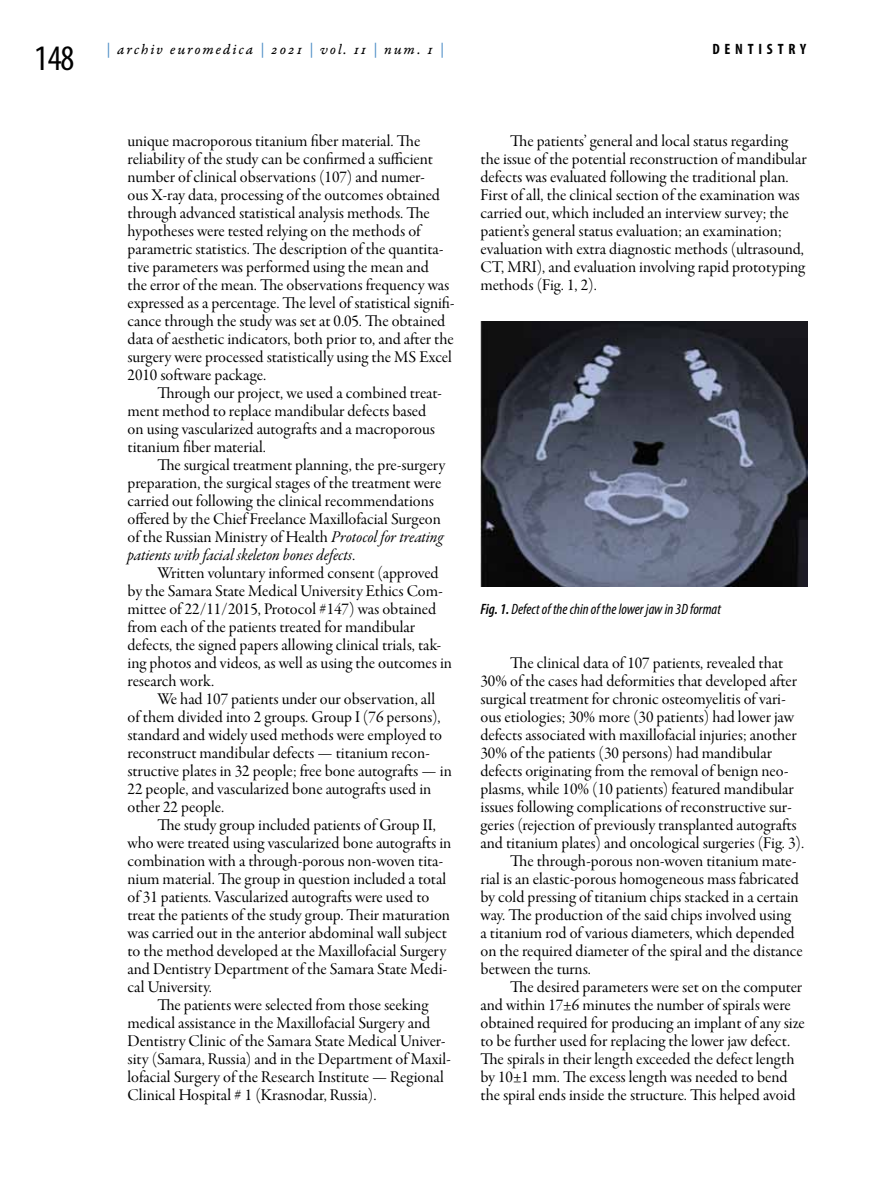
<style>
.page{position:relative;width:893px;height:1191px;background:#fff}
.page>*{position:absolute;margin:0;border:0;box-sizing:border-box;transform-origin:0 0}
.t1{font:condensed 36px "Myriad Pro";color:#000}
.t2{font:16.5px/18px "Garamond Premr Pro Subh";color:#000}
.t3{font:16.5px "Garamond Premr Pro It Subh";color:#000}
.t4{font:italic condensed 15px "Myriad Pro";color:#000}
.t5{font:15px "Garamond Premr Pro It Capt";letter-spacing:.125em;color:#000}
.t6{font:700 condensed 15px "Myriad Pro";color:#000}
.s1{color:#5693c9}
.s2{font-family:"Garamond Premr Pro It Subh"}
.s3{font-family:"Garamond Premr Pro Subh"}
.s4{font-weight:600}
</style>
<div class="page">
<img style="left:480px;top:321px;width:328px;height:265px">
<h1 class="t1" style="left:34px;top:36px;width:42px">148</h1>
<p class="t5" style="left:106px;top:40px;width:339px"><span class="s1">|</span> archiv euromedica <span class="s1">|</span> 2021 <span class="s1">|</span> vol. 11 <span class="s1">|</span> num. 1 <span class="s1">|</span></p>
<p class="t2" style="left:128px;top:132px;width:329px">unique macroporous titanium fiber material. The reliability of the study can be confirmed a sufficient number of clinical observations (107) and numer-<br>ous X-ray data, processing of the outcomes obtained through advanced statistical analysis methods. The hypotheses were tested relying on the methods of parametric statistics. The description of the quantita&shy;tive parameters was performed using the mean and<br>the error of the mean. The observations frequency was expressed as a percentage. The level of statistical signifi&shy;cance through the study was set at 0.05. The obtained data of aesthetic indicators, both prior to, and after the surgery were processed statistically using the MS Excel 2010 software package.</p>
<p class="t2" style="left:128px;top:384px;width:316px;text-indent:30px">Through our project, we used a combined treat&shy;ment method to replace mandibular defects based on using vascularized autografts and a macroporous titanium fiber material.</p>
<p class="t2" style="left:128px;top:456px;width:319px;text-indent:30px">The surgical treatment planning, the pre-surgery preparation, the surgical stages of the treatment were carried out following the clinical recommendations offered by the Chief Freelance Maxillofacial Surgeon of the Russian Ministry of Health <span class="s2">Protocol for treating</span></p>
<p class="t3" style="left:128px;top:545px;width:229px">patients with facial skeleton bones defects<span class="s3">.</span></p>
<p class="t2" style="left:128px;top:564px;width:326px;text-indent:30px">Written voluntary informed consent (approved by the Samara State Medical University Ethics Com&shy;mittee of 22/11/2015, Protocol #147) was obtained from each of the patients treated for mandibular defects, the signed papers allowing clinical trials, tak&shy;ing photos and videos, as well as using the outcomes in research work.</p>
<p class="t2" style="left:128px;top:690px;width:326px;text-indent:30px">We had 107 patients under our observation, all<br>of them divided into 2 groups. Group I (76 persons), standard and widely used methods were employed to reconstruct mandibular defects — titanium recon&shy;structive plates in 32 people; free bone autografts — in 22 people, and vascularized bone autografts used in other 22 people.</p>
<p class="t2" style="left:128px;top:816px;width:325px;text-indent:30px">The study group included patients of Group II, who were treated using vascularized bone autografts in combination with a through-porous non-woven tita&shy;nium material. The group in question included a total of 31 patients. Vascularized autografts were used to treat the patients of the study group. Their maturation was carried out in the anterior abdominal wall subject to the method developed at the Maxillofacial Surgery and Dentistry Department of the Samara State Medi&shy;cal University.</p>
<p class="t2" style="left:128px;top:996px;width:325px;text-indent:30px">The patients were selected from those seeking medical assistance in the Maxillofacial Surgery and Dentistry Clinic of the Samara State Medical Univer&shy;sity (Samara, Russia) and in the Department of Maxil&shy;lofacial Surgery of the Research Institute — Regional Clinical Hospital # 1 (Krasnodar, Russia).</p>
<p class="t6" style="left:712px;top:39px;width:95px">DE NTI STRY</p>
<p class="t2" style="left:480px;top:132px;width:328px;text-indent:30px">The patients’ general and local status regarding the issue of the potential reconstruction of mandibular defects was evaluated following the traditional plan.<br>First of all, the clinical section of the examination was carried out, which included an interview survey; the patient’s general status evaluation; an examination; evaluation with extra diagnostic methods (ultrasound, CT, MRI), and evaluation involving rapid prototyping methods (Fig. 1, 2).</p>
<p class="t4" style="left:480px;top:600px;width:242px"><span class="s4">Fig. 1.</span> Defect of the chin of the lower jaw in 3D format</p>
<p class="t2" style="left:510px;top:654px;width:274px">The clinical data of 107 patients, revealed that</p>
<p class="t2" style="left:480px;top:672px;width:318px">30% of the cases had deformities that developed after</p>
<p class="t2" style="left:480px;top:690px;width:307px">surgical treatment for chronic osteomyelitis of vari-</p>
<p class="t2" style="left:480px;top:708px;width:315px">ous etiologies; 30% more (30 patients) had lower jaw</p>
<p class="t2" style="left:480px;top:726px;width:318px">defects associated with maxillofacial injuries; another</p>
<p class="t2" style="left:480px;top:744px;width:293px">30% of the patients (30 persons) had mandibular</p>
<p class="t2" style="left:480px;top:762px;width:310px">defects originating from the removal of benign neo-</p>
<p class="t2" style="left:480px;top:780px;width:315px">plasms, while 10% (10 patients) featured mandibular</p>
<p class="t2" style="left:480px;top:798px;width:313px">issues following complications of reconstructive sur-</p>
<p class="t2" style="left:480px;top:816px;width:318px">geries (rejection of previously transplanted autografts</p>
<p class="t2" style="left:480px;top:834px;width:325px">and titanium plates) and oncological surgeries (Fig. 3).</p>
<p class="t2" style="left:510px;top:852px;width:288px">The through-porous non-woven titanium mate-</p>
<p class="t2" style="left:480px;top:870px;width:320px">rial is an elastic-porous homogeneous mass fabricated</p>
<p class="t2" style="left:480px;top:888px;width:320px">by cold pressing of titanium chips stacked in a certain</p>
<p class="t2" style="left:480px;top:906px;width:312px">way. The production of the said chips involved using</p>
<p class="t2" style="left:480px;top:924px;width:316px">a titanium rod of various diameters, which depended</p>
<p class="t2" style="left:480px;top:942px;width:324px">on the required diameter of the spiral and the distance</p>
<p class="t2" style="left:480px;top:960px;width:112px">between the turns.</p>
<p class="t2" style="left:510px;top:978px;width:293px">The desired parameters were set on the computer</p>
<p class="t2" style="left:480px;top:996px;width:312px">and within 17±6 minutes the number of spirals were</p>
<p class="t2" style="left:480px;top:1014px;width:326px">obtained required for producing an implant of any size</p>
<p class="t2" style="left:480px;top:1032px;width:311px">to be further used for replacing the lower jaw defect.</p>
<p class="t2" style="left:480px;top:1050px;width:315px">The spirals in their length exceeded the defect length</p>
<p class="t2" style="left:480px;top:1068px;width:308px">by 10±1 mm. The excess length was needed to bend</p>
<p class="t2" style="left:480px;top:1086px;width:316px">the spiral ends inside the structure. This helped avoid</p>
</div>
